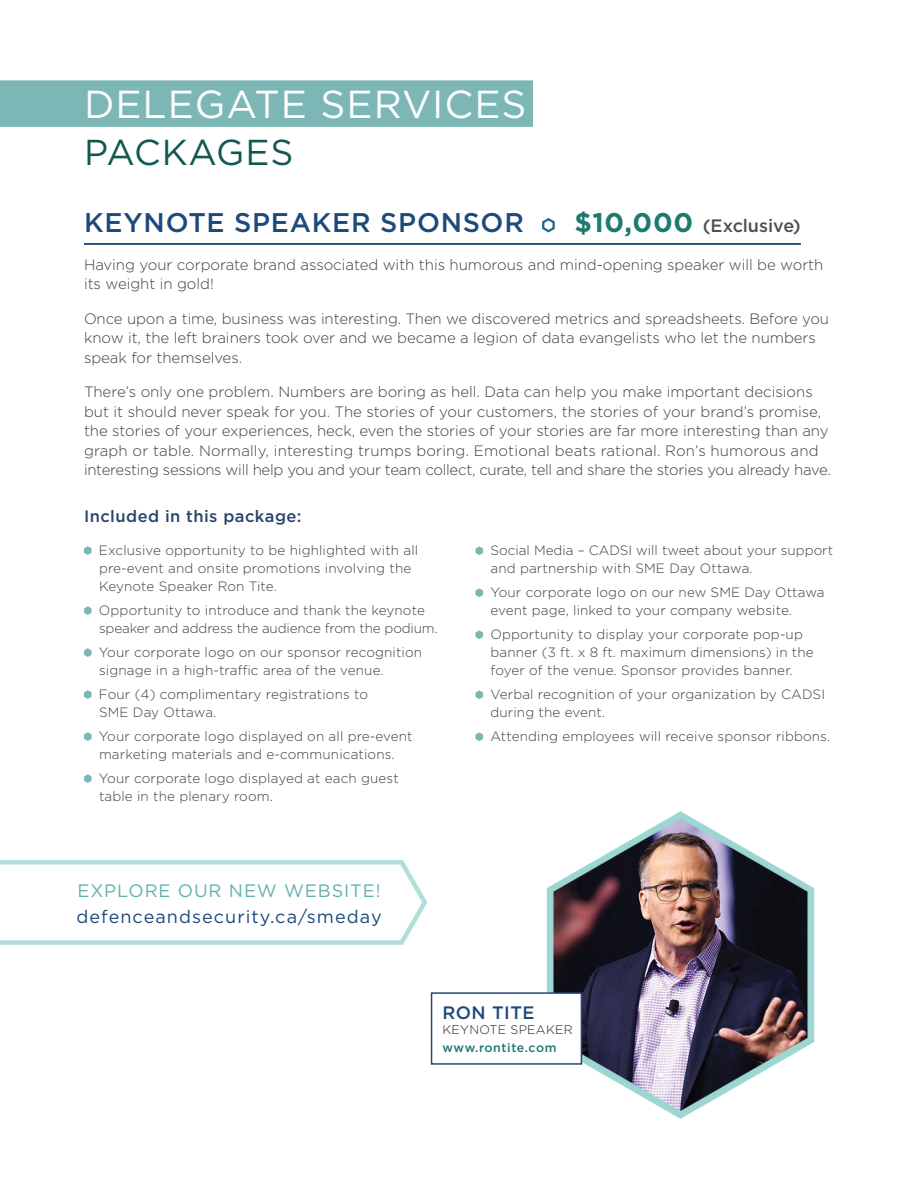
<style>
.page{position:relative;width:918px;height:1188px;background:#fff}
.page>*{position:absolute;margin:0;border:0;box-sizing:border-box;transform-origin:0 0}
.H1_Ruled{font:39px "Gotham";letter-spacing:.025em;color:#fff}
.t1{font:36px "Gotham";letter-spacing:.02em;color:#105951}
.t2{font:500 27px "Gotham";letter-spacing:.03em;color:#1e497b}
.t3{font:18px "Gotham";letter-spacing:.06em;color:#1e497b}
.t4{font:18px "Gotham";letter-spacing:.05em;color:#62b0ad}
.t5{font:500 18px "Gotham";letter-spacing:-.005em;color:#4e4f50}
.t6{font:500 18px "Gotham";letter-spacing:.025em;color:#1e497b}
.Body{font:500 16.5px "Gotham";letter-spacing:.03em;color:#29436b}
.Body-2{font:300 15px/19.5px "Gotham";letter-spacing:-.005em;color:#3e3e3f}
.Body_Bullets{font:300 13.5px/18px "Gotham";letter-spacing:.01em;color:#3e3e3f}
.Body_Bullets-2{font:300 13.5px/18px "Gotham";letter-spacing:-.01em;color:#3e3e3f}
.t7{font:500 12.3px "Gotham";letter-spacing:.045em;color:#1e7a6f}
.t8{font:300 12.3px "Gotham";letter-spacing:.025em;color:#231f20}
.s1{font-weight:700;font-size:27px;color:#1e7a6f}
</style>
<div class="page">
<img style="left:546px;top:811px;width:269px;height:308px">
<div style="left:431px;top:992px;width:151px;height:73px;background:#fff;border:2px solid #1e497b"></div>
<div style="left:0;top:80px;width:533px;height:47px;background:#7cb7b6"></div>
<hr style="left:84px;top:243px;width:717px;height:2px;background:#1e497b">
<svg style="left:542px;top:218px;width:13px;height:15px"></svg>
<svg style="left:84px;top:546px;width:8px;height:9px"></svg>
<svg style="left:84px;top:606px;width:8px;height:9px"></svg>
<svg style="left:84px;top:648px;width:8px;height:9px"></svg>
<svg style="left:84px;top:690px;width:8px;height:9px"></svg>
<svg style="left:84px;top:732px;width:8px;height:9px"></svg>
<svg style="left:84px;top:774px;width:8px;height:9px"></svg>
<svg style="left:476px;top:546px;width:7px;height:9px"></svg>
<svg style="left:476px;top:588px;width:7px;height:9px"></svg>
<svg style="left:476px;top:630px;width:7px;height:9px"></svg>
<svg style="left:476px;top:690px;width:7px;height:9px"></svg>
<svg style="left:476px;top:732px;width:7px;height:9px"></svg>
<svg style="left:0;top:860px;width:428px;height:85px"></svg>
<p class="H1_Ruled" style="left:84px;top:79px;width:444px">DELEGATE SERVICES</p>
<h1 class="t1" style="left:84px;top:130px;width:211px">PACKAGES</h1>
<h2 class="t2" style="left:84px;top:205px;width:441px">KEYNOTE SPEAKER SPONSOR</h2>
<h2 class="t5" style="left:574px;top:214px;width:228px"><span class="s1">$10,000</span> (Exclusive)</h2>
<p class="Body-2" style="left:84px;top:255px;width:741px">Having your corporate brand associated with this humorous and mind-opening speaker will be worth its weight in gold!</p>
<p class="Body-2" style="left:84px;top:309px;width:747px">Once upon a time, business was interesting. Then we discovered metrics and spreadsheets. Before you know it, the left brainers took over and we became a legion of data evangelists who let the numbers speak for themselves.</p>
<p class="Body-2" style="left:84px;top:382px;width:748px">There’s only one problem. Numbers are boring as hell. Data can help you make important decisions but it should never speak for you. The stories of your customers, the stories of your brand’s promise, the stories of your experiences, heck, even the stories of your stories are far more interesting than any graph or table. Normally, interesting trumps boring. Emotional beats rational. Ron’s humorous and interesting sessions will help you and your team collect, curate, tell and share the stories you already have.</p>
<p class="Body" style="left:84px;top:505px;width:219px">Included in this package:</p>
<p class="Body_Bullets" style="left:99px;top:541px;width:321px">Exclusive opportunity to be highlighted with all pre-event and onsite promotions involving the<br>Keynote Speaker Ron Tite.</p>
<p class="Body_Bullets-2" style="left:99px;top:601px;width:340px">Opportunity to introduce and thank the keynote speaker and address the audience from the podium.</p>
<p class="Body_Bullets" style="left:99px;top:643px;width:325px">Your corporate logo on our sponsor recognition signage in a high-traffic area of the venue.</p>
<p class="Body_Bullets" style="left:99px;top:685px;width:271px">Four (4) complimentary registrations to<br>SME Day Ottawa.</p>
<p class="Body_Bullets" style="left:99px;top:727px;width:315px">Your corporate logo displayed on all pre-event marketing materials and e-communications.</p>
<p class="Body_Bullets" style="left:99px;top:769px;width:301px">Your corporate logo displayed at each guest table in the plenary room.</p>
<p class="Body_Bullets" style="left:490px;top:541px;width:344px">Social Media – CADSI will tweet about your support and partnership with SME Day Ottawa.</p>
<p class="Body_Bullets" style="left:490px;top:583px;width:336px">Your corporate logo on our new SME Day Ottawa event page, linked to your company website.</p>
<p class="Body_Bullets" style="left:490px;top:625px;width:325px">Opportunity to display your corporate pop-up banner (3 ft. x 8 ft. maximum dimensions) in the foyer of the venue. Sponsor provides banner.</p>
<p class="Body_Bullets" style="left:490px;top:685px;width:336px">Verbal recognition of your organization by CADSI during the event.</p>
<p class="Body_Bullets" style="left:490px;top:727px;width:341px">Attending employees will receive sponsor ribbons.</p>
<p class="t4" style="left:77px;top:880px;width:305px">EXPLORE OUR NEW WEBSITE!</p>
<p class="t3" style="left:76px;top:905px;width:307px">defenceandsecurity.ca/smeday</p>
<p class="t6" style="left:442px;top:1001px;width:94px">RON TITE</p>
<p class="t8" style="left:442px;top:1022px;width:132px">KEYNOTE SPEAKER</p>
<p class="t7" style="left:442px;top:1039px;width:116px">www.rontite.com</p>
</div>
